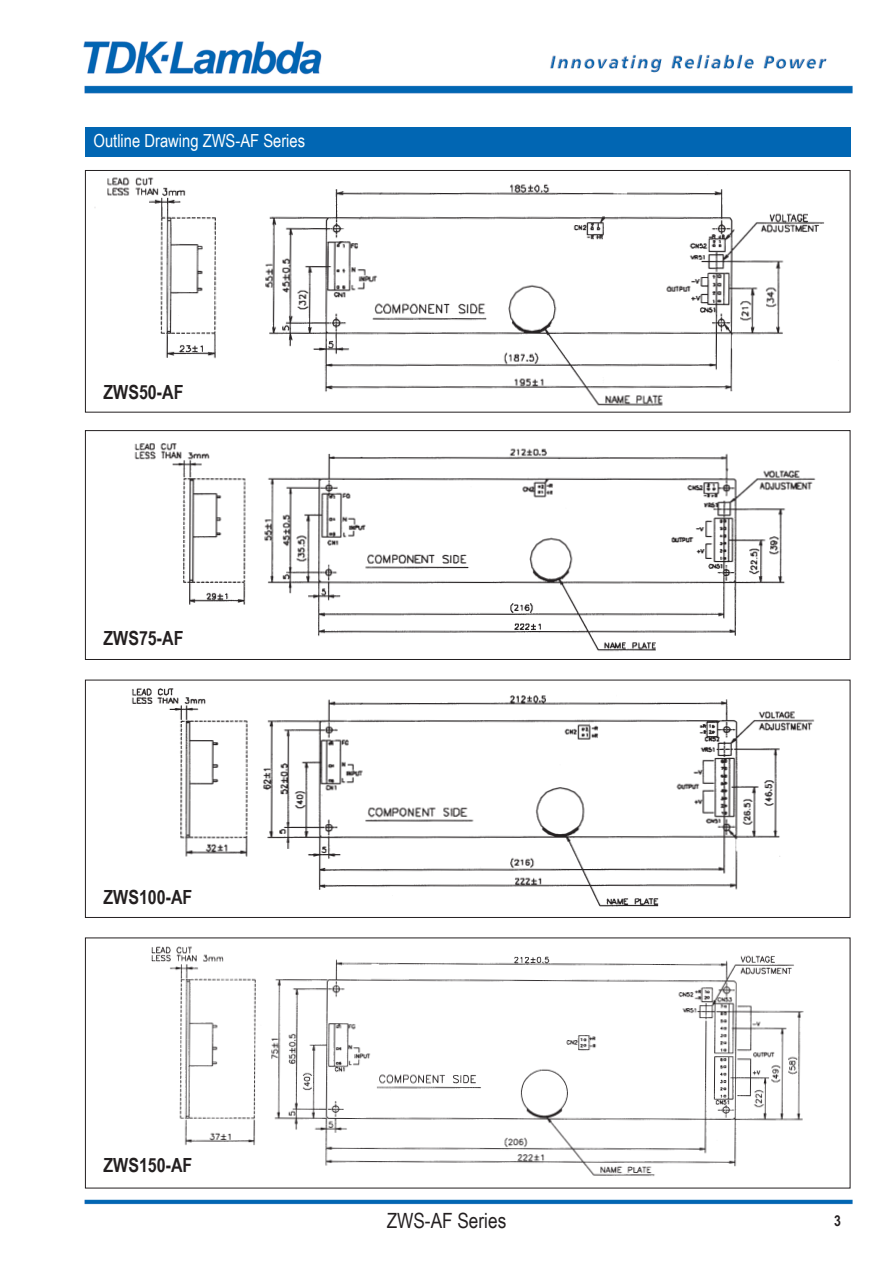
<style>
.page{position:relative;width:893px;height:1263px;background:#fff}
.page>*{position:absolute;margin:0;border:0;box-sizing:border-box;transform-origin:0 0}
.t1{font:21px "Arial Narrow";color:#231f20}
.t2{font:700 19.5px "Arial Narrow";color:#231f20}
.t3{font:18px "Arial Narrow";color:#fff}
.t4{font:700 15px "Arial Narrow";color:#231f20}
</style>
<div class="page">
<img style="left:83px;top:41px;width:770px;height:1164px">
<div style="left:85px;top:128px;width:765px;height:29px;background:#0166b3"></div>
<div style="left:85px;top:680px;width:765px;height:237px;background:#fff"></div>
<img style="left:131px;top:688px;width:684px;height:219px">
<div style="left:85px;top:680px;width:765px;height:238px;border:1px solid #231f20"></div>
<div style="left:85px;top:938px;width:765px;height:250px;background:#fff"></div>
<img style="left:151px;top:946px;width:653px;height:231px">
<img style="left:93px;top:172px;width:755px;height:238px">
<div style="left:85px;top:170px;width:765px;height:242px;border:1px solid #231f20"></div>
<div style="left:85px;top:431px;width:765px;height:228px;background:#fff"></div>
<img style="left:134px;top:443px;width:682px;height:209px">
<div style="left:85px;top:430px;width:765px;height:230px;border:1px solid #231f20"></div>
<p class="t3" style="left:94px;top:130px;width:213px">Outline Drawing ZWS-AF Series</p>
<p class="t2" style="left:104px;top:381px;width:81px">ZWS50-AF</p>
<p class="t2" style="left:104px;top:627px;width:81px">ZWS75-AF</p>
<p class="t2" style="left:104px;top:886px;width:90px">ZWS100-AF</p>
<p class="t2" style="left:104px;top:1153px;width:90px">ZWS150-AF</p>
<p class="t1" style="left:387px;top:1208px;width:121px">ZWS-AF Series</p>
<p class="t4" style="left:834px;top:1212px;width:8px">3</p>
</div>
